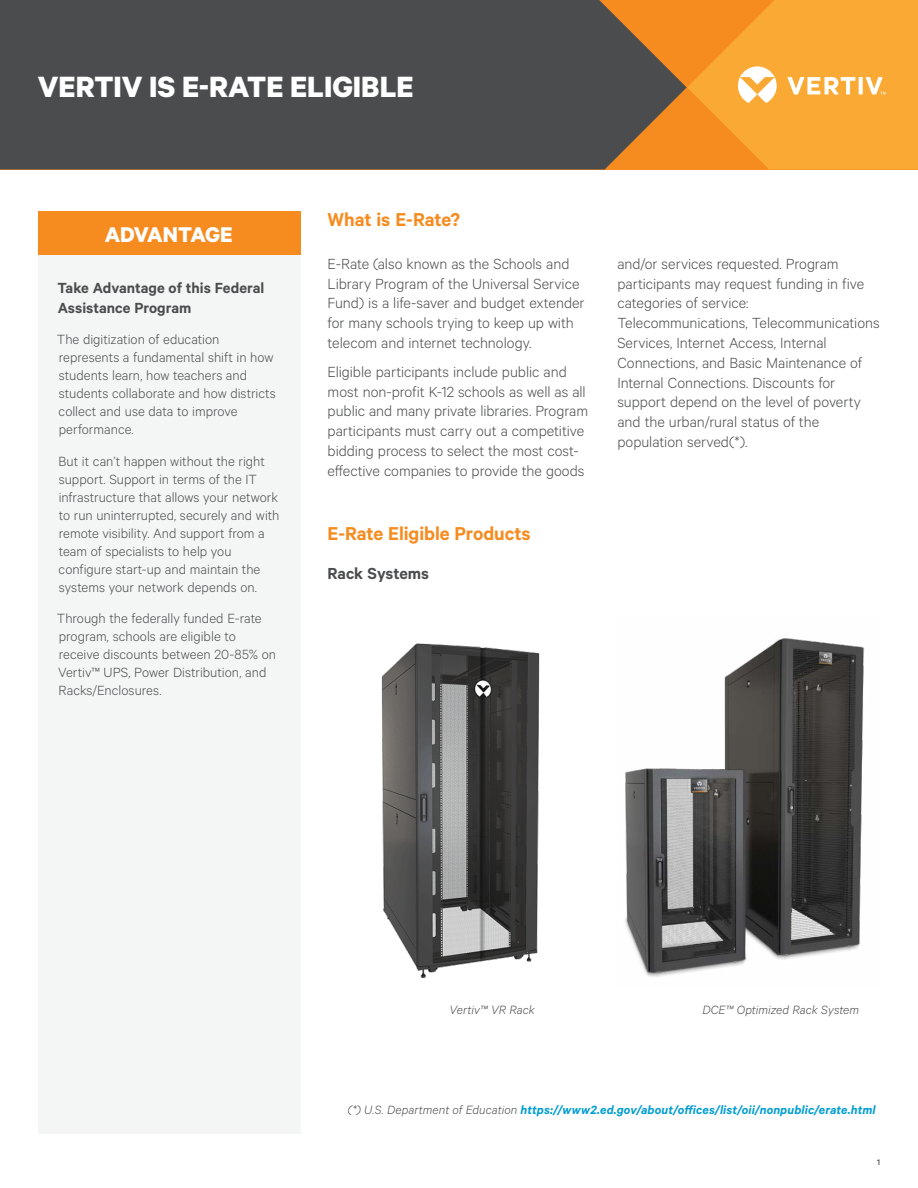
<style>
.page{position:relative;width:918px;height:1188px;background:#fff}
.page>*{position:absolute;margin:0;border:0;box-sizing:border-box;transform-origin:0 0}
.t1{font:700 33px "Calibre";color:#fff}
.t2{font:700 24px "Calibre";letter-spacing:-.015em;color:#fff}
.t3{font:600 21px "Calibre";letter-spacing:-.005em;color:#f68b1f}
.t4{font:600 18px "Calibre";color:#4b4c4d}
.t5{font:300 16.5px/19.8px "Calibre";color:#4b4c4d}
.t6{font:600 16.5px/19.8px "Calibre";color:#4b4c4d}
.t7{font:300 15px/18px "Calibre";color:#4b4c4d}
.t8{font:italic 600 13.5px "Calibre";letter-spacing:.01em;color:#029ed2}
.t9{font:italic 300 13.5px "Calibre";letter-spacing:.005em;color:#4b4c4d}
.t10{font:9px "Calibre";color:#231f20}
.s1{font-weight:300;color:#4b4c4d}
</style>
<div class="page">
<div style="left:0;top:0;width:599px;height:170px;background:#4b4c4d"></div>
<svg style="left:599px;top:0;width:319px;height:170px;background:#e09638"></svg>
<div style="left:38px;top:254px;width:263px;height:880px;background:#f4f5f5"></div>
<div style="left:38px;top:211px;width:263px;height:43px;background:#f68b1f"></div>
<img style="left:625px;top:638px;width:240px;height:339px">
<img style="left:381px;top:643px;width:159px;height:335px">
<h1 class="t1" style="left:38px;top:67px;width:377px">VERTIV IS E-RATE ELIGIBLE</h1>
<h2 class="t2" style="left:105px;top:219px;width:129px">ADVANTAGE</h2>
<p class="t6" style="left:57px;top:277px;width:208px">Take Advantage of this Federal<br>Assistance Program</p>
<p class="t7" style="left:57px;top:330px;width:220px">The digitization of education represents a fundamental shift in how students learn, how teachers and students collaborate and how districts collect and use data to improve performance.</p>
<p class="t7" style="left:59px;top:451px;width:222px">But it can’t happen without the right support. Support in terms of the IT infrastructure that allows your network to run uninterrupted, securely and with remote visibility. And support from a team of specialists to help you configure start-up and maintain the systems your network depends on.</p>
<p class="t7" style="left:57px;top:609px;width:221px">Through the federally funded E-rate program, schools are eligible to receive discounts between 20-85% on<br>Vertiv™ UPS, Power Distribution, and<br>Racks/Enclosures.</p>
<p class="t3" style="left:328px;top:207px;width:134px">What is E-Rate?</p>
<p class="t5" style="left:328px;top:253px;width:258px">E-Rate (also known as the Schools and Library Program of the Universal Service Fund) is a life-saver and budget extender for many schools trying to keep up with telecom and internet technology.</p>
<p class="t5" style="left:328px;top:361px;width:262px">Eligible participants include public and most non-profit K-12 schools as well as all public and many private libraries. Program participants must carry out a competitive bidding process to select the most cost&shy;effective companies to provide the goods</p>
<p class="t3" style="left:328px;top:521px;width:205px">E-Rate Eligible Products</p>
<p class="t4" style="left:328px;top:563px;width:103px">Rack Systems</p>
<p class="t5" style="left:617px;top:253px;width:264px">and/or services requested. Program participants may request funding in five categories of service:<br>Telecommunications, Telecommunications Services, Internet Access, Internal Connections, and Basic Maintenance of Internal Connections. Discounts for support depend on the level of poverty and the urban/rural status of the population served(*).</p>
<p class="t9" style="left:450px;top:1002px;width:87px">Vertiv™ VR Rack</p>
<p class="t9" style="left:702px;top:1002px;width:158px">DCE™ Optimized Rack System</p>
<p class="t8" style="left:348px;top:1102px;width:529px"><span class="s1">(*) U.S. Department of Education</span> https://www2.ed.gov/about/offices/list/oii/nonpublic/erate.html</p>
<p class="t10" style="left:877px;top:1157px;width:4px">1</p>
</div>
